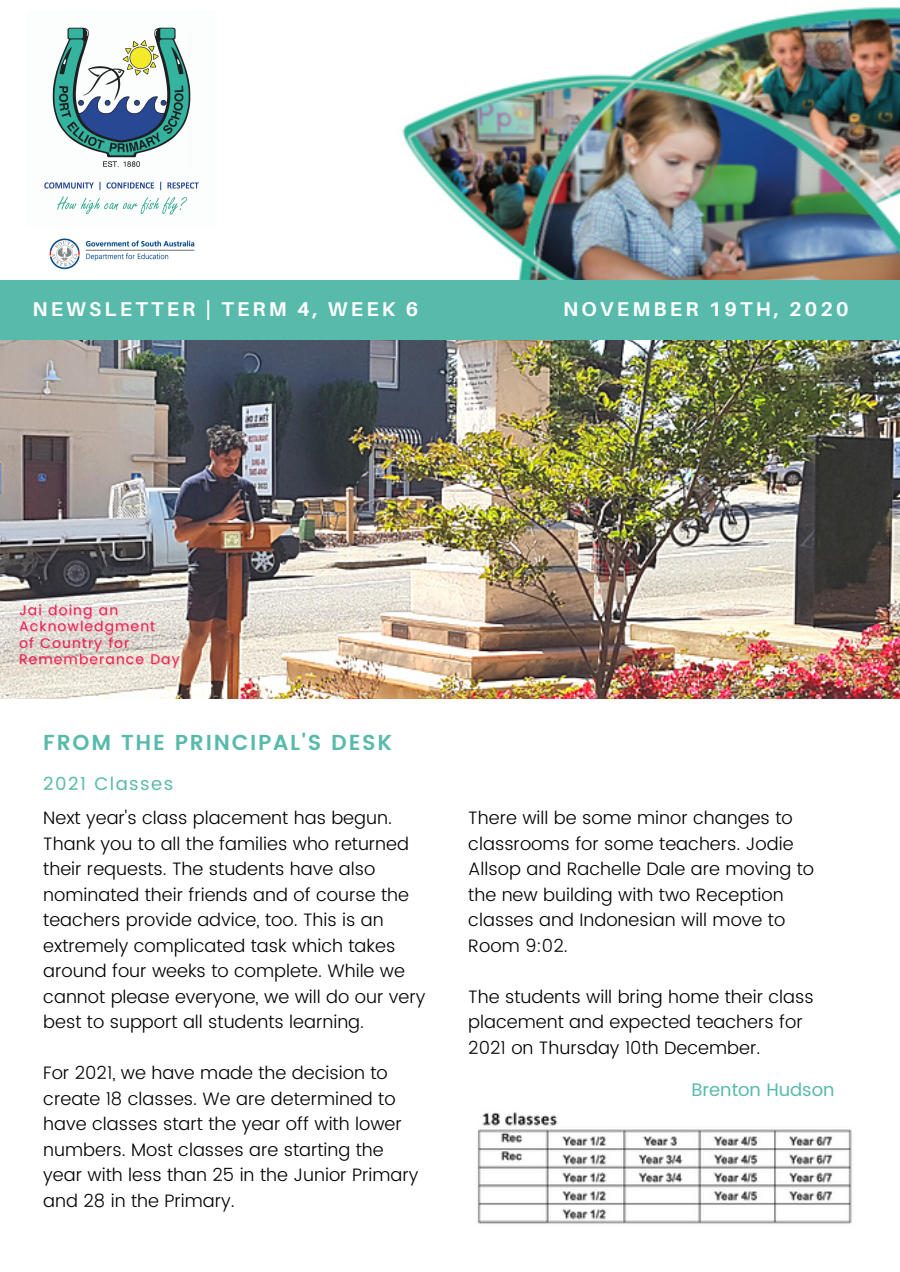
<style>
.page{position:relative;width:900px;height:1272px;background:#fff}
.page>*{position:absolute;margin:0;border:0;box-sizing:border-box;transform-origin:0 0}
.t1{font:600 21.6px "Poppins";letter-spacing:.08em;color:#58baab}
.t2{font:700 20px "Aileron";letter-spacing:.16em;color:#fff}
.t3{font:300 18px/25.6px "Poppins";color:#000}
.t4{font:18px "Poppins";color:#58baab}
.t5{font:18px "Poppins";letter-spacing:.08em;color:#58baab}
.t6{font:14px/16.4px "Poppins";letter-spacing:.08em;color:#e9225c}
</style>
<div class="page">
<img style="left:402px;top:7px;width:498px;height:273px">
<img style="left:44px;top:27px;width:155px;height:188px">
<img style="left:49px;top:238px;width:146px;height:32px">
<img style="left:0;top:339px;width:900px;height:360px">
<div style="left:0;top:280px;width:900px;height:59px;background:#58baab"></div>
<img style="left:477px;top:1112px;width:375px;height:112px">
<p class="t2" style="left:32px;top:297px;width:387px">NEWSLETTER | TERM 4, WEEK 6</p>
<p class="t2" style="left:563px;top:297px;width:287px">NOVEMBER 19TH, 2020</p>
<p class="t6" style="left:19px;top:602px;width:162px">Jai doing an<br>Acknowledgment<br>of Country for<br>Rememberance Day</p>
<p class="t1" style="left:43px;top:730px;width:350px">FROM THE PRINCIPAL'S DESK</p>
<p class="t5" style="left:43px;top:773px;width:132px">2021 Classes</p>
<p class="t3" style="left:43px;top:805px;width:383px">Next year's class placement has begun.<br>Thank you to all the families who returned their requests. The students have also nominated their friends and of course the teachers provide advice, too. This is an extremely complicated task which takes around four weeks to complete. While we cannot please everyone, we will do our very best to support all students learning.</p>
<p class="t3" style="left:43px;top:1060px;width:377px">For 2021, we have made the decision to create 18 classes. We are determined to have classes start the year off with lower numbers. Most classes are starting the year with less than 25 in the Junior Primary and 28 in the Primary.</p>
<p class="t3" style="left:468px;top:805px;width:347px">There will be some minor changes to classrooms for some teachers. Jodie<br>Allsop and Rachelle Dale are moving to the new building with two Reception classes and Indonesian will move to<br>Room 9:02.</p>
<p class="t3" style="left:468px;top:984px;width:347px">The students will bring home their class placement and expected teachers for<br>2021 on Thursday 10th December.</p>
<p class="t4" style="left:691px;top:1080px;width:145px">Brenton Hudson</p>
</div>
